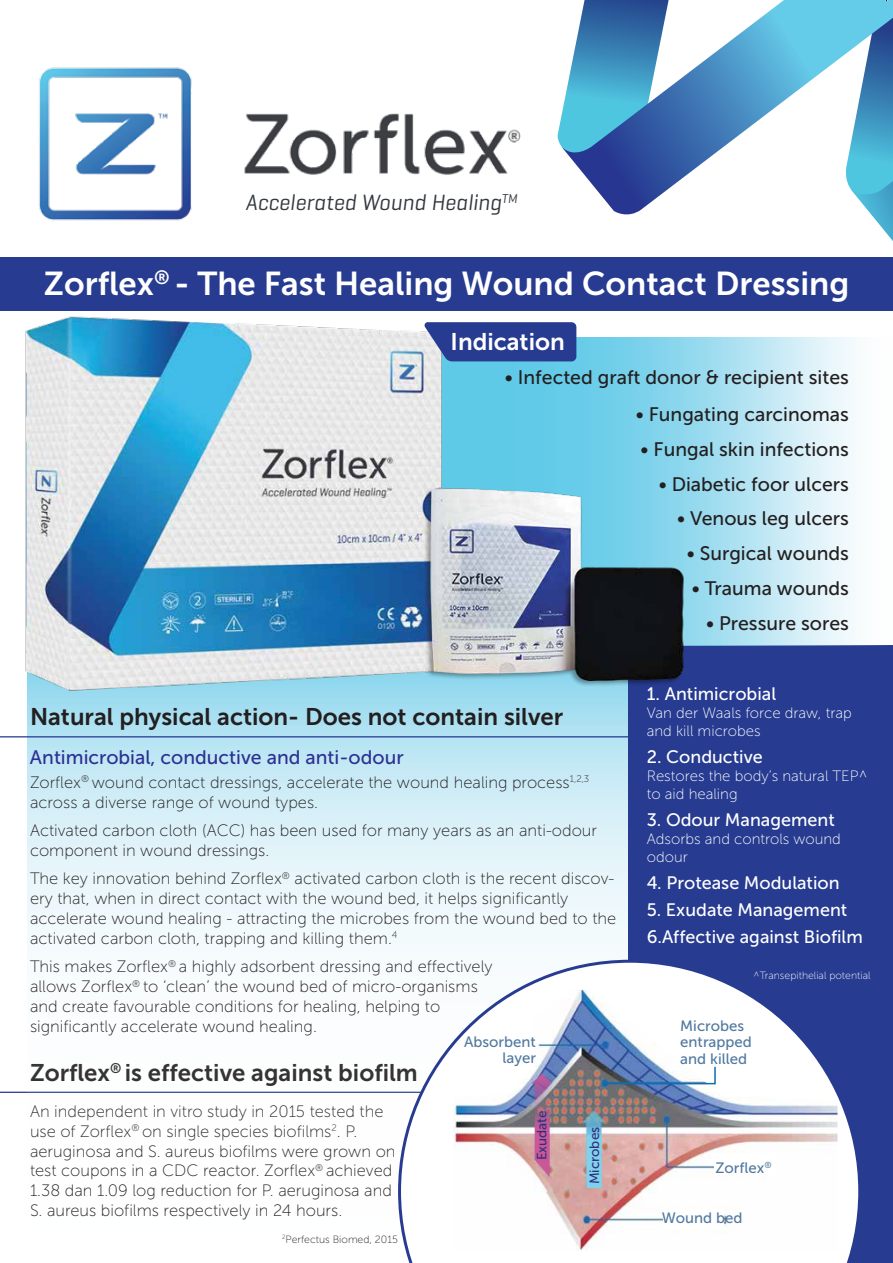
<style>
.page{position:relative;width:893px;height:1263px;background:#fff}
.page>*{position:absolute;margin:0;border:0;box-sizing:border-box;transform-origin:0 0}
.t1{font:33px "Museo Sans 700";color:#fff}
.t2{font:24px "Museo Sans 700";color:#231f20}
.t3{font:24px "Museo Sans 700";color:#fff}
.t4{font:italic 22.5px "Geogrotesque";color:#33393f}
.t5{font:19.5px "Museo Sans 500";color:#231f20}
.t6{font:19.5px "Museo Sans 500";color:#2e3092}
.t7{font:18px/27px "Museo Sans 500";color:#fff}
.t8{font:16.5px/19.8px "Museo Sans 100";color:#231f20}
.t9{font:15px/18px "Museo Sans 100";color:#fff}
.t10{font:15px/16.5px "Museo Sans 500";color:#52799f;text-align:right}
.t11{font:13.5px "Museo Sans 500";color:#31307c}
.t12{font:10.5px "Museo Sans 100";color:#fff}
.t13{font:10.5px "Museo Sans 100";color:#231f20}
</style>
<div class="page">
<hr style="left:0;top:1092px;width:630px;height:1px;background:#273b91">
<svg style="left:27px;top:710px;width:602px;height:383px"></svg>
<div style="left:629px;top:645px;width:264px;height:618px;background:#273b91"></div>
<svg style="left:398px;top:960px;width:461px;height:303px"></svg>
<svg style="left:708px;top:338px;width:147px;height:307px;background:#c9ebf5"></svg>
<img style="left:25px;top:316px;width:683px;height:394px">
<svg style="left:424px;top:322px;width:152px;height:39px;background:#354897"></svg>
<div style="left:0;top:257px;width:893px;height:54px;background:#273b91"></div>
<img style="left:453px;top:990px;width:384px;height:261px">
<svg style="left:583px;top:1113px;width:22px;height:75px;background:#8fbdce"></svg>
<img style="left:532px;top:1074px;width:20px;height:102px">
<svg style="left:600px;top:1065px;width:116px;height:20px;background:#88a2c3"></svg>
<div style="left:663px;top:1209px;width:61px;height:19px;background:#fff"></div>
<div style="left:714px;top:1154px;width:61px;height:19px;background:#fff"></div>
<svg style="left:557px;top:0;width:336px;height:241px"></svg>
<img style="left:39px;top:67px;width:482px;height:154px">
<hr style="left:0;top:736px;width:630px;height:1px;background:#273b91">
<h3 class="t4" style="left:245px;top:189px;width:273px">Accelerated Wound Healing<sup>TM</sup></h3>
<h1 class="t1" style="left:44px;top:265px;width:807px">Zorflex<sup>®</sup> - The Fast Healing Wound Contact Dressing</h1>
<h2 class="t3" style="left:451px;top:328px;width:116px">Indication</h2>
<p class="t5" style="left:505px;top:366px;width:345px">• Infected graft donor &amp; recipient sites</p>
<p class="t5" style="left:636px;top:403px;width:214px">• Fungating carcinomas</p>
<p class="t5" style="left:641px;top:438px;width:210px">• Fungal skin infections</p>
<p class="t5" style="left:659px;top:473px;width:192px">• Diabetic foor ulcers</p>
<p class="t5" style="left:677px;top:508px;width:173px">• Venous leg ulcers</p>
<p class="t5" style="left:687px;top:543px;width:164px">• Surgical wounds</p>
<p class="t5" style="left:692px;top:578px;width:159px">• Trauma wounds</p>
<h2 class="t2" style="left:30px;top:703px;width:535px">Natural physical action- Does not contain silver</h2>
<p class="t6" style="left:30px;top:747px;width:375px">Antimicrobial, conductive and anti-odour</p>
<p class="t8" style="left:30px;top:772px;width:561px">Zorflex<sup>®</sup> wound contact dressings, accelerate the wound healing process<sup>1,2,3 </sup>across a diverse range of wound types.</p>
<p class="t8" style="left:30px;top:821px;width:569px">Activated carbon cloth (ACC) has been used for many years as an anti-odour component in wound dressings.</p>
<p class="t8" style="left:30px;top:869px;width:588px">The key innovation behind Zorflex<sup>®</sup> activated carbon cloth is the recent discov&shy;ery that, when in direct contact with the wound bed, it helps significantly accelerate wound healing - attracting the microbes from the wound bed to the activated carbon cloth, trapping and killing them.<sup>4</sup></p>
<p class="t8" style="left:30px;top:957px;width:464px">This makes Zorflex<sup>®</sup> a highly adsorbent dressing and effectively allows Zorflex<sup>®</sup> to ‘clean’ the wound bed of micro-organisms and create favourable conditions for healing, helping to significantly accelerate wound healing.</p>
<p class="t10" style="left:464px;top:1033px;width:73px">Absorbent layer</p>
<h2 class="t2" style="left:30px;top:1059px;width:389px">Zorflex<sup>®</sup> is effective against biofilm</h2>
<p class="t8" style="left:30px;top:1101px;width:367px">An independent in vitro study in 2015 tested the use of Zorflex<sup>®</sup> on single species biofilms<sup>2</sup>. P. aeruginosa and S. aureus biofilms were grown on test coupons in a CDC reactor. Zorflex<sup>®</sup> achieved 1.38 dan 1.09 log reduction for P. aeruginosa and S. aureus biofilms respectively in 24 hours.</p>
<p class="t13" style="left:282px;top:1234px;width:117px"><sup>2</sup>Perfectus Biomed, 2015</p>
<p class="t11" style="left:534px;top:1160px;width:52px;rotate:-90deg">Exudate</p>
<p class="t11" style="left:587px;top:1184px;width:59px;rotate:-90deg">Microbes</p>
<p class="t5" style="left:706px;top:613px;width:144px">• Pressure sores</p>
<p class="t7" style="left:647px;top:680px;width:131px">1. Antimicrobial</p>
<p class="t9" style="left:647px;top:703px;width:207px">Van der Waals force draw, trap and kill microbes</p>
<p class="t7" style="left:647px;top:743px;width:117px">2. Conductive</p>
<p class="t9" style="left:647px;top:766px;width:222px">Restores the body’s natural TEP^ to aid healing</p>
<p class="t7" style="left:647px;top:806px;width:190px">3. Odour Management</p>
<p class="t9" style="left:647px;top:829px;width:196px">Adsorbs and controls wound odour</p>
<p class="t7" style="left:647px;top:869px;width:194px">4. Protease Modulation</p>
<p class="t7" style="left:647px;top:896px;width:218px">5. Exudate Management<br>6.Affective against Biofilm</p>
<p class="t12" style="left:754px;top:969px;width:118px">^Transepithelial potential</p>
<p class="t10" style="left:680px;top:1017px;width:73px;text-align:left">Microbes entrapped and killed</p>
<p class="t10" style="left:715px;top:1159px;width:58px">Zorflex<sup>®</sup></p>
<p class="t10" style="left:662px;top:1210px;width:82px">Wound bed</p>
</div>
